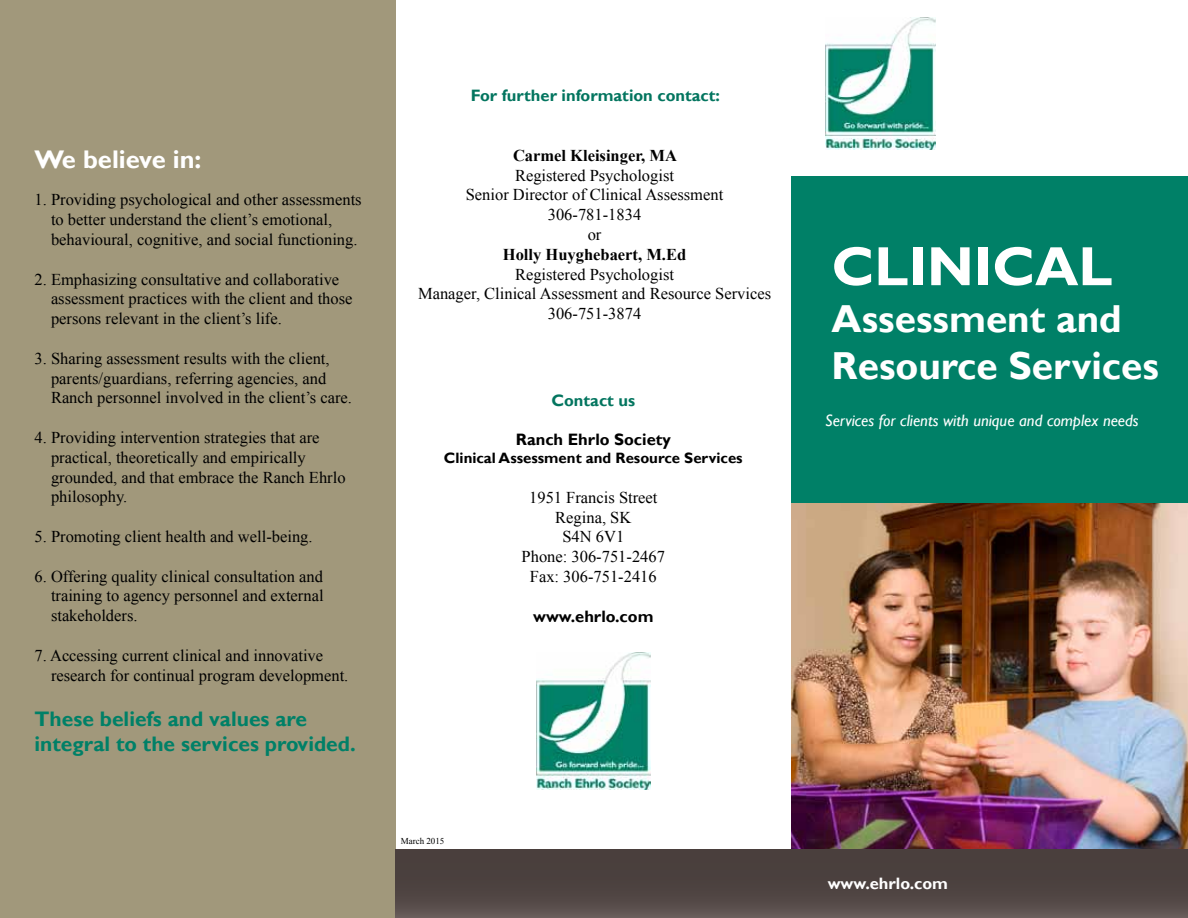
<style>
.page{position:relative;width:1188px;height:918px;background:#fff}
.page>*{position:absolute;margin:0;border:0;box-sizing:border-box;transform-origin:0 0}
.t1{font:700 55.5px "Gill Sans";color:#fff}
.t2{font:700 39px/46.8px "Gill Sans";color:#fff}
.t3{font:700 25.5px "Gill Sans";color:#fff}
.t4{font:700 21px/25.2px "Gill Sans";color:#008067}
.t5{font:16.5px/19.8px "Times New Roman";color:#000}
.t6{font:italic 16.5px "Gill Sans";color:#fff}
.t7{font:700 16.5px "Times New Roman";color:#000}
.t8{font:700 16.5px "Gill Sans";color:#03755f}
.t9{font:700 16.5px "Gill Sans";color:#000}
.t10{font:700 16.5px "Gill Sans";color:#fff}
.t11{font:700 15px "Gill Sans";color:#000}
.t12{font:9px "Times New Roman";color:#000}
</style>
<div class="page">
<img style="left:825px;top:17px;width:111px;height:133px">
<div style="left:0;top:0;width:396px;height:918px;background:#a1987b"></div>
<img style="left:536px;top:652px;width:114px;height:137px">
<div style="left:791px;top:176px;width:397px;height:370px;background:#008067"></div>
<img style="left:791px;top:504px;width:397px;height:346px">
<div style="left:396px;top:850px;width:792px;height:68px;background:linear-gradient(to bottom,#433937,#5d5250)"></div>
<h3 class="t3" style="left:34px;top:144px;width:169px">We believe in:</h3>
<p class="t5" style="left:51px;top:190px;width:312px;text-indent:-16px">1. Providing psychological and other assessments to better understand the client’s emotional, behavioural, cognitive, and social functioning.</p>
<p class="t5" style="left:51px;top:269px;width:303px;text-indent:-16px">2. Emphasizing consultative and collaborative assessment practices with the client and those persons relevant in the client’s life.</p>
<p class="t5" style="left:51px;top:348px;width:303px;text-indent:-16px">3. Sharing assessment results with the client, parents/guardians, referring agencies, and<br>Ranch personnel involved in the client’s care.</p>
<p class="t5" style="left:51px;top:427px;width:296px;text-indent:-16px">4. Providing intervention strategies that are practical, theoretically and empirically grounded, and that embrace the Ranch Ehrlo philosophy.</p>
<p class="t5" style="left:34px;top:526px;width:280px">5. Promoting client health and well-being.</p>
<p class="t5" style="left:51px;top:566px;width:274px;text-align:justify;text-indent:-16px">6. Offering quality clinical consultation and training to agency personnel and external stakeholders.</p>
<p class="t5" style="left:51px;top:645px;width:299px;text-indent:-16px">7. Accessing current clinical and innovative research for continual program development.</p>
<p class="t4" style="left:34px;top:706px;width:323px">These beliefs and values are integral to the services provided.</p>
<p class="t8" style="left:471px;top:86px;width:251px">For further information contact:</p>
<p class="t7" style="left:513px;top:144px;width:165px">Carmel Kleisinger, MA</p>
<p class="t5" style="left:466px;top:165px;width:259px;text-align:center">Registered Psychologist<br>Senior Director of Clinical Assessment<br>306-781-1834<br>or</p>
<p class="t7" style="left:503px;top:243px;width:185px">Holly Huyghebaert, M.Ed</p>
<p class="t5" style="left:418px;top:264px;width:355px;text-align:center">Registered Psychologist<br>Manager, Clinical Assessment and Resource Services<br>306-751-3874</p>
<p class="t8" style="left:551px;top:390px;width:85px">Contact us</p>
<p class="t9" style="left:516px;top:430px;width:157px">Ranch Ehrlo Society</p>
<p class="t11" style="left:444px;top:449px;width:300px">Clinical Assessment and Resource Services</p>
<p class="t5" style="left:522px;top:487px;width:145px;text-align:center">1951 Francis Street<br>Regina, SK<br>S4N 6V1<br>Phone: 306-751-2467<br>Fax: 306-751-2416</p>
<p class="t9" style="left:533px;top:606px;width:122px">www.ehrlo.com</p>
<p class="t12" style="left:401px;top:834px;width:45px">March 2015</p>
<h1 class="t1" style="left:832px;top:233px;width:282px">CLINICAL</h1>
<h2 class="t2" style="left:832px;top:296px;width:329px">Assessment and<br>Resource Services</h2>
<p class="t6" style="left:825px;top:411px;width:315px">Services for clients with unique and complex needs</p>
<p class="t10" style="left:828px;top:874px;width:122px">www.ehrlo.com</p>
</div>
